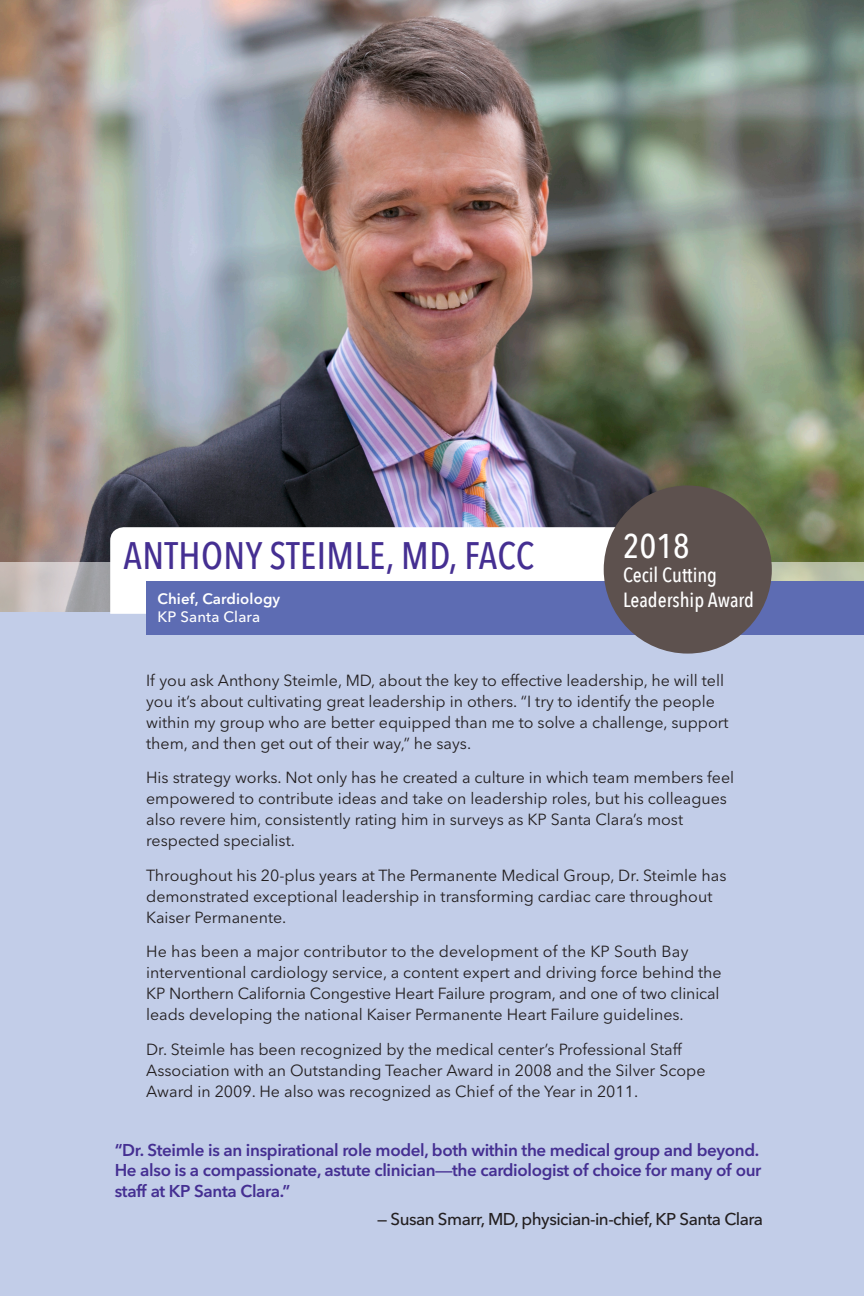
<style>
.page{position:relative;width:864px;height:1296px;background:#fff}
.page>*{position:absolute;margin:0;border:0;box-sizing:border-box;transform-origin:0 0}
.name{font:500 condensed 38px "Avenir Next LT Pro";letter-spacing:.01em;color:#452f92}
.date{font:500 condensed 34px "Avenir Next LT Pro";color:#fff}
.award{font:500 20.5px "Avenir Next Condensed";color:#fff}
.t1{font:600 17px/20.7px "Avenir Next LT Pro";letter-spacing:-.02em;color:#452f92}
.t2{font:500 17px "Avenir Next LT Pro";letter-spacing:-.03em;color:#231f20}
.t3{font:16px/21px "Avenir Next LT Pro";color:#231f20}
.Specialty_Location{font:600 15px "Avenir Next LT Pro";letter-spacing:.01em;color:#fff}
.Specialty_Location-2{font:500 15px "Avenir Next LT Pro";letter-spacing:.01em;color:#fff}
.s1{font-family:"Avenir LT Std";font-weight:500}
</style>
<div class="page">
<img style="left:0;top:0;width:864px;height:563px">
<div style="left:0;top:612px;width:864px;height:684px;background:#c2cde8"></div>
<svg style="left:0;top:563px;width:864px;height:49px;background:#bdbbb5"></svg>
<svg style="left:110px;top:527px;width:505px;height:87px"></svg>
<div style="left:146px;top:581px;width:718px;height:53px;background:#5d6cb3"></div>
<div style="left:604px;top:485px;width:168px;height:169px;background:#5d514e;border-radius:50%"></div>
<p class="name" style="left:124px;top:532px;width:412px">ANTHONY STEIMLE, MD, FACC</p>
<p class="Specialty_Location" style="left:157px;top:589px;width:124px">Chief, Cardiology</p>
<p class="Specialty_Location-2" style="left:157px;top:607px;width:104px">KP Santa Clara</p>
<p class="date" style="left:623px;top:525px;width:68px">2018</p>
<p class="award" style="left:623px;top:563px;width:96px">Cecil Cutting</p>
<p class="award" style="left:623px;top:587px;width:133px">Leadership Award</p>
<p class="t3" style="left:146px;top:670px;width:584px">If you ask Anthony Steimle, MD, about the key to effective leadership, he will tell you it’s about cultivating great leadership in others. “I try to identify the people within my group who are better equipped than me to solve a challenge, support them, and then get out of their way,” he says.</p>
<p class="t3" style="left:146px;top:767px;width:590px">His strategy works. Not only has he created a culture in which team members feel empowered to contribute ideas and take on leadership roles, but his colleagues also revere him, consistently rating him in surveys as KP Santa Clara’s most respected specialist.</p>
<p class="t3" style="left:146px;top:865px;width:582px">Throughout his 20-plus years at The Permanente Medical Group, Dr. Steimle has demonstrated exceptional leadership in transforming cardiac care throughout<br>Kaiser Permanente.</p>
<p class="t3" style="left:146px;top:941px;width:577px">He has been a major contributor to the development of the KP South Bay interventional cardiology service, a content expert and driving force behind the KP Northern California Congestive Heart Failure program, and one of two clinical leads developing the national Kaiser Permanente Heart Failure guidelines.</p>
<p class="t3" style="left:146px;top:1039px;width:561px">Dr. Steimle has been recognized by the medical center’s Professional Staff<br>Association with an Outstanding Teacher Award in 2008 and the Silver Scope<br>Award in 2009. He also was recognized as Chief of the Year in 2011.</p>
<p class="t1" style="left:115px;top:1139px;width:648px">“Dr. Steimle is an inspirational role model, both within the medical group and beyond.<br>He also is a compassionate, astute clinician<span class="s1">—</span>the cardiologist of choice for many of our staff at KP Santa Clara.”</p>
<p class="t2" style="left:377px;top:1209px;width:388px">— Susan Smarr, MD, physician-in-chief, KP Santa Clara</p>
</div>
